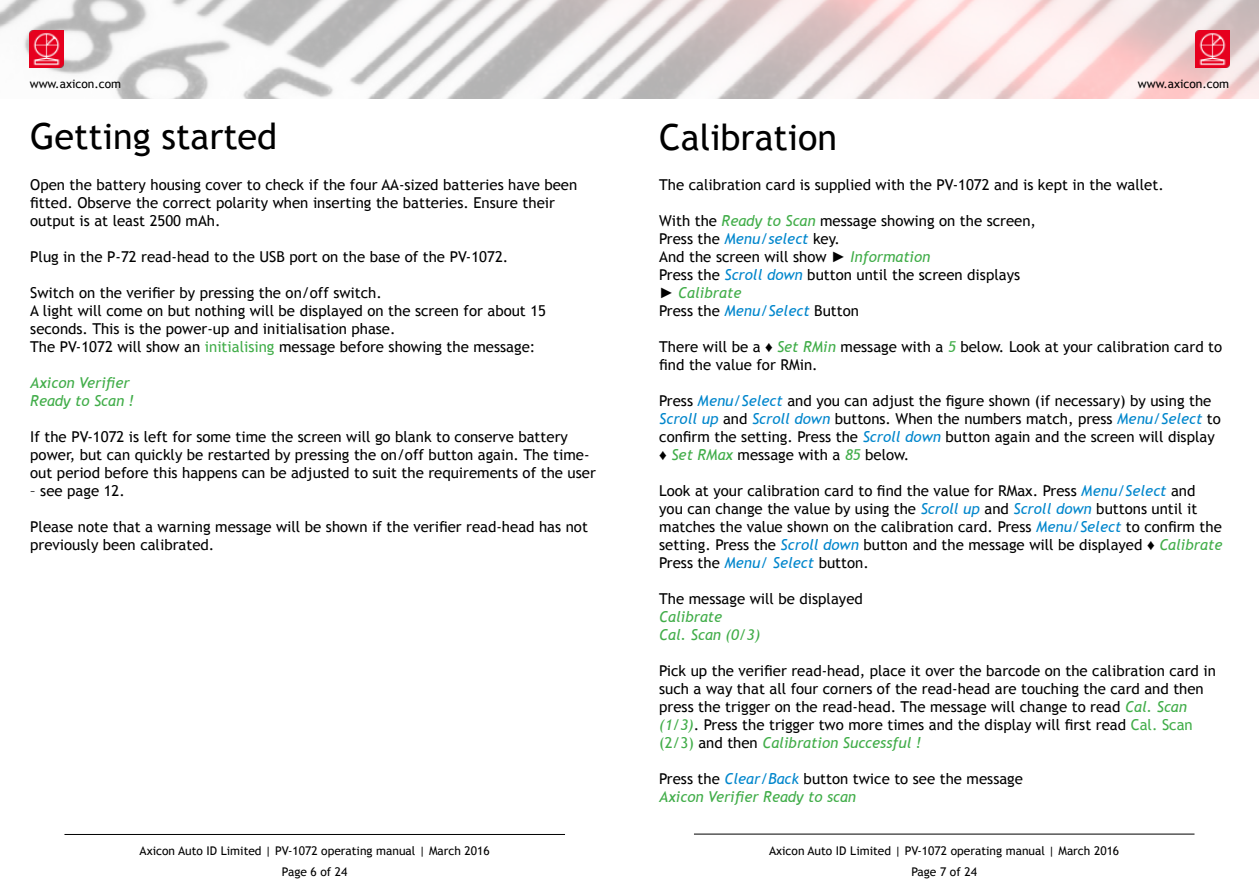
<style>
.page{position:relative;width:1259px;height:893px;background:#fff}
.page>*{position:absolute;margin:0;border:0;box-sizing:border-box;transform-origin:0 0}
.t1{font:36px "Trebuchet MS";color:#000}
.t2{font:15px/18px "Trebuchet MS";color:#000}
.t3{font:italic 15px/18px "Trebuchet MS";color:#41ad49}
.t4{font:12px "Trebuchet MS";color:#000}
.s1{color:#41ad49}
.s2{font-style:italic;color:#41ad49}
.s3{font-style:italic;color:#0086cc}
.s4{font-family:"Arial"}
</style>
<div class="page">
<hr style="left:64px;top:834px;width:501px;height:1px;background:#000">
<hr style="left:694px;top:834px;width:500px;height:1px;background:#000">
<img style="left:0;top:0;width:1259px;height:99px">
<img style="left:30px;top:30px;width:34px;height:38px">
<img style="left:1195px;top:30px;width:34px;height:38px">
<p class="t4" style="left:30px;top:77px;width:93px">www.axicon.com</p>
<p class="t4" style="left:1137px;top:77px;width:93px">www.axicon.com</p>
<h1 class="t1" style="left:30px;top:115px;width:248px">Getting started</h1>
<p class="t2" style="left:30px;top:176px;width:548px">Open the battery housing cover to check if the four AA-sized batteries have been fitted. Observe the correct polarity when inserting the batteries. Ensure their output is at least 2500 mAh.</p>
<p class="t2" style="left:30px;top:248px;width:479px">Plug in the P-72 read-head to the USB port on the base of the PV-1072.</p>
<p class="t2" style="left:30px;top:284px;width:517px">Switch on the verifier by pressing the on/off switch.<br>A light will come on but nothing will be displayed on the screen for about 15 seconds. This is the power-up and initialisation phase.<br>The PV-1072 will show an <span class="s1">initialising</span> message before showing the message:</p>
<p class="t3" style="left:30px;top:373px;width:105px">Axicon Verifier<br>Ready to Scan !</p>
<p class="t2" style="left:30px;top:428px;width:567px">If the PV-1072 is left for some time the screen will go blank to conserve battery power, but can quickly be restarted by pressing the on/off button again. The time&shy;out period before this happens can be adjusted to suit the requirements of the user</p>
<p class="t2" style="left:30px;top:482px;width:96px">– see page 12.</p>
<p class="t2" style="left:30px;top:518px;width:559px">Please note that a warning message will be shown if the verifier read-head has not previously been calibrated.</p>
<h1 class="t1" style="left:659px;top:117px;width:179px">Calibration</h1>
<p class="t2" style="left:659px;top:176px;width:506px">The calibration card is supplied with the PV-1072 and is kept in the wallet.</p>
<p class="t2" style="left:659px;top:212px;width:378px">With the <span class="s2">Ready to Scan</span> message showing on the screen, Press the <span class="s3">Menu/select</span> key.<br>And the screen will show <span class="s4">►</span> <span class="s2">Information<br></span>Press the <span class="s3">Scroll down</span> button until the screen displays <span class="s4">►</span> <span class="s2">Calibrate<br></span>Press the <span class="s3">Menu/Select</span> Button</p>
<p class="t2" style="left:659px;top:338px;width:564px">There will be a <span class="s4">♦</span> <span class="s2">Set RMin</span> message with a <span class="s2">5</span> below. Look at your calibration card to find the value for RMin.</p>
<p class="t2" style="left:659px;top:392px;width:563px">Press <span class="s3">Menu/Select</span> and you can adjust the figure shown (if necessary) by using the <span class="s3">Scroll up</span> and <span class="s3">Scroll down</span> buttons. When the numbers match, press <span class="s3">Menu/Select</span> to confirm the setting. Press the <span class="s3">Scroll down</span> button again and the screen will display <span class="s4">♦</span> <span class="s2">Set RMax</span> message with a <span class="s2">85</span> below.</p>
<p class="t2" style="left:659px;top:482px;width:565px">Look at your calibration card to find the value for RMax. Press <span class="s3">Menu/Select</span> and you can change the value by using the <span class="s3">Scroll up</span> and <span class="s3">Scroll down</span> buttons until it matches the value shown on the calibration card. Press <span class="s3">Menu/Select</span> to confirm the setting. Press the <span class="s3">Scroll down</span> button and the message will be displayed <span class="s4">♦</span> <span class="s2">Calibrate </span>Press the <span class="s3">Menu/ Select</span> button.</p>
<p class="t2" style="left:659px;top:590px;width:205px">The message will be displayed</p>
<p class="t3" style="left:659px;top:607px;width:102px">Calibrate<br>Cal. Scan (0/3)</p>
<p class="t2" style="left:659px;top:662px;width:558px">Pick up the verifier read-head, place it over the barcode on the calibration card in such a way that all four corners of the read-head are touching the card and then press the trigger on the read-head. The message will change to read <span class="s2">Cal. Scan (1/3)</span>. Press the trigger two more times and the display will first read <span class="s1">Cal. Scan (2/3)</span> and then <span class="s2">Calibration Successful !</span></p>
<p class="t2" style="left:659px;top:770px;width:365px">Press the <span class="s3">Clear/Back</span> button twice to see the message<br><span class="s2">Axicon Verifier Ready to scan</span></p>
<p class="t4" style="left:140px;top:844px;width:352px">Axicon Auto ID Limited | PV-1072 operating manual | March 2016</p>
<p class="t4" style="left:769px;top:844px;width:352px">Axicon Auto ID Limited | PV-1072 operating manual | March 2016</p>
<p class="t4" style="left:282px;top:865px;width:67px">Page 6 of 24</p>
<p class="t4" style="left:911px;top:865px;width:67px">Page 7 of 24</p>
</div>
